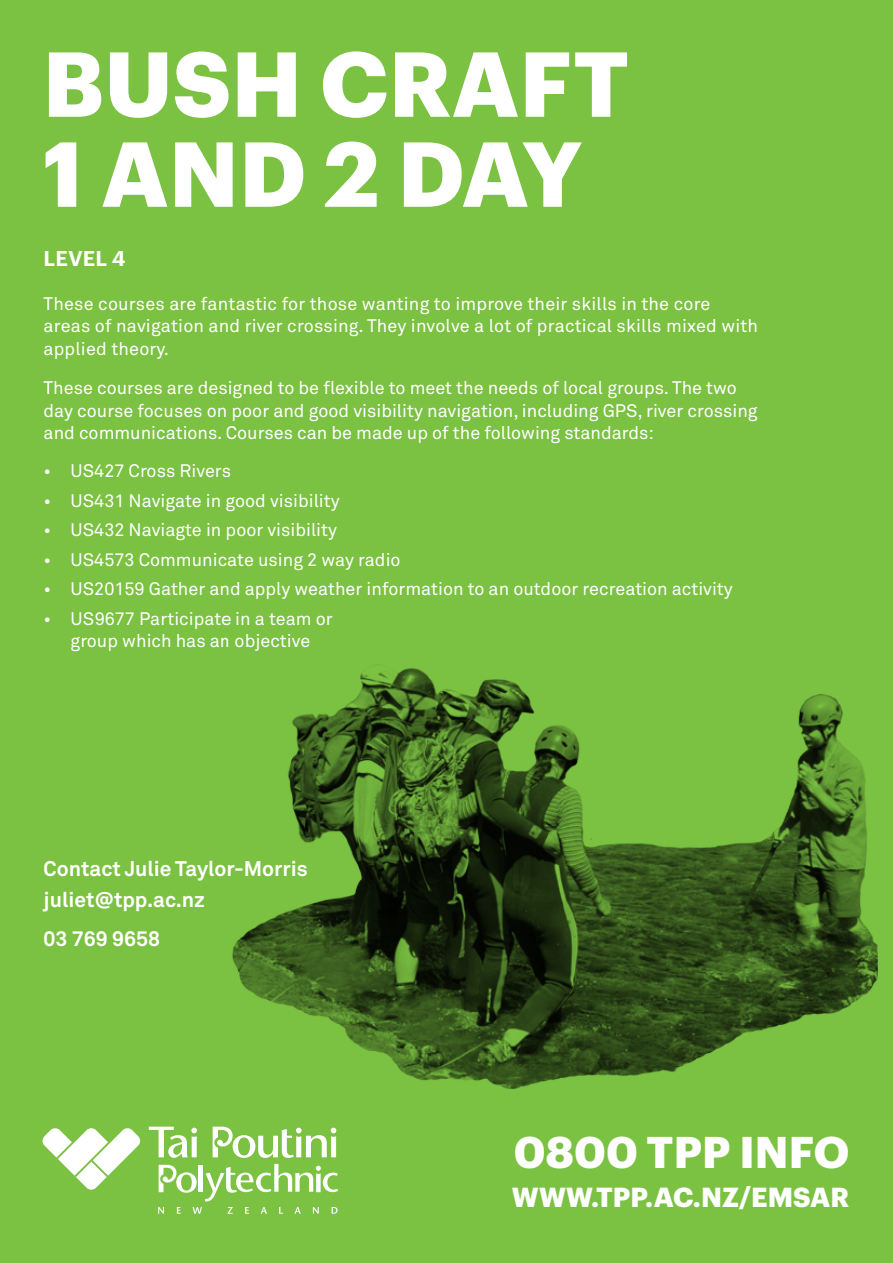
<style>
.page{position:relative;width:893px;height:1263px;background:#7bc142}
.page>*{position:absolute;margin:0;border:0;box-sizing:border-box;transform-origin:0 0}
.t1{font:700 90px/90px "Graphik";letter-spacing:.005em;color:#fff}
.t2{font:700 43.5px "Graphik";letter-spacing:.005em;color:#fff}
.t3{font:700 27px "Graphik";letter-spacing:.005em;color:#fff}
.t4{font:700 21px/31px "Akkurat";color:#fff}
.t5{font:600 21px "Graphik";letter-spacing:.005em;color:#fff}
.t6{font:18px/22.5px "Akkurat";color:#fff}
</style>
<div class="page">
<svg style="left:149px;top:1126px;width:48px;height:32px"></svg>
<svg style="left:213px;top:1126px;width:123px;height:32px"></svg>
<svg style="left:159px;top:1165px;width:38px;height:28px"></svg>
<hr style="left:199px;top:1165px;width:4px;height:27px;background:#fff">
<svg style="left:205px;top:1164px;width:133px;height:37px"></svg>
<svg style="left:158px;top:1207px;width:6px;height:7px"></svg>
<svg style="left:177px;top:1207px;width:4px;height:7px"></svg>
<svg style="left:192px;top:1207px;width:10px;height:7px"></svg>
<svg style="left:227px;top:1207px;width:6px;height:7px"></svg>
<svg style="left:245px;top:1207px;width:4px;height:7px"></svg>
<svg style="left:261px;top:1207px;width:6px;height:7px"></svg>
<svg style="left:279px;top:1207px;width:4px;height:7px"></svg>
<svg style="left:294px;top:1207px;width:7px;height:7px"></svg>
<svg style="left:313px;top:1207px;width:6px;height:7px"></svg>
<svg style="left:332px;top:1207px;width:6px;height:7px"></svg>
<svg style="left:43px;top:1128px;width:97px;height:62px"></svg>
<img style="left:232px;top:664px;width:646px;height:425px">
<h1 class="t1" style="left:43px;top:31px;width:588px">BUSH CRAFT<br>1 AND 2 DAY</h1>
<p class="t5" style="left:44px;top:242px;width:84px">LEVEL 4</p>
<p class="t6" style="left:44px;top:293px;width:716px">These courses are fantastic for those wanting to improve their skills in the core areas of navigation and river crossing. They involve a lot of practical skills mixed with applied theory.</p>
<p class="t6" style="left:44px;top:377px;width:716px">These courses are designed to be flexible to meet the needs of local groups. The two day course focuses on poor and good visibility navigation, including GPS, river crossing and communications. Courses can be made up of the following standards:</p>
<p class="t6" style="left:44px;top:460px;width:189px">• US427 Cross Rivers</p>
<p class="t6" style="left:44px;top:490px;width:298px">• US431 Navigate in good visibility</p>
<p class="t6" style="left:44px;top:519px;width:295px">• US432 Naviagte in poor visibility</p>
<p class="t6" style="left:44px;top:549px;width:358px">• US4573 Communicate using 2 way radio</p>
<p class="t6" style="left:44px;top:578px;width:691px">• US20159 Gather and apply weather information to an outdoor recreation activity</p>
<p class="t6" style="left:44px;top:608px;width:291px;text-align:center">• US9677 Participate in a team or group which has an objective</p>
<p class="t4" style="left:44px;top:853px;width:266px">Contact Julie Taylor-Morris juliet@tpp.ac.nz</p>
<p class="t4" style="left:44px;top:923px;width:118px">03 769 9658</p>
<h2 class="t2" style="left:514px;top:1119px;width:337px">0800 TPP INFO</h2>
<h3 class="t3" style="left:512px;top:1177px;width:339px">WWW.TPP.AC.NZ/EMSAR</h3>
</div>
